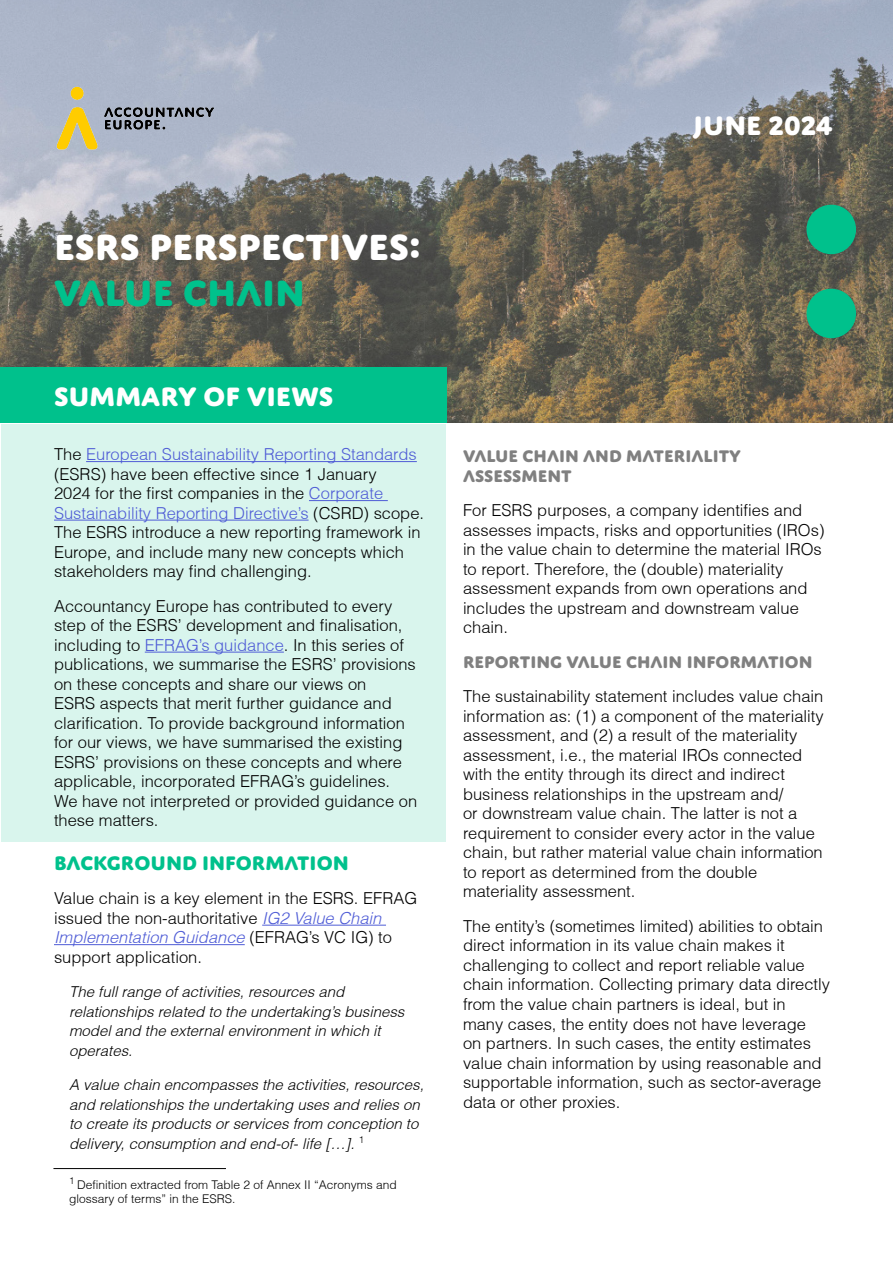
<style>
.page{position:relative;width:893px;height:1263px;background:#fff}
.page>*{position:absolute;margin:0;border:0;box-sizing:border-box;transform-origin:0 0}
.t1{font:39px "Domus Accountancy Europe";color:#fff}
.t2{font:39px "Domus Accountancy Europe";color:#00c18c}
.t3{font:800 28.5px "Domus Titling";color:#fff}
.t4{font:21px "Domus Accountancy Europe";color:#00c18c}
.t5{font:18px/19.5px "Domus Accountancy Europe";color:#808080}
.t6{font:300 16.5px/19.5px "Helvetica";color:#000}
.t7{font:italic 300 15px/19.5px "Helvetica";color:#000}
.t8{font:300 12px/13.5px "Helvetica";color:#000}
.t9{font:300 9.6px "Helvetica";color:#000}
.s1{color:#4f5cd6}
.s2{font-style:italic;color:#4f5cd6}
</style>
<div class="page">
<div style="left:1px;top:424px;width:445px;height:417px;background:#d9f5ed"></div>
<img style="left:0;top:0;width:893px;height:423px">
<img style="left:11px;top:60px;width:249px;height:111px">
<div style="left:807px;top:205px;width:48px;height:48px;background:#00c18c;border-radius:50%"></div>
<div style="left:806px;top:205px;width:50px;height:49px;border:2px solid #00c18c;border-radius:50%"></div>
<div style="left:807px;top:289px;width:48px;height:48px;background:#00c18c;border-radius:50%"></div>
<div style="left:806px;top:289px;width:50px;height:49px;border:2px solid #00c18c;border-radius:50%"></div>
<div style="left:0;top:367px;width:446px;height:56px;background:#00c18c"></div>
<hr style="left:86px;top:461px;width:331px;height:1px;background:#4f5cd6">
<hr style="left:309px;top:500px;width:79px;height:1px;background:#4f5cd6">
<hr style="left:54px;top:520px;width:255px;height:1px;background:#4f5cd6">
<hr style="left:145px;top:652px;width:139px;height:1px;background:#4f5cd6">
<hr style="left:262px;top:925px;width:124px;height:1px;background:#4f5cd6">
<hr style="left:54px;top:944px;width:191px;height:1px;background:#4f5cd6">
<hr style="left:53px;top:1168px;width:173px;height:1px;background:#000">
<p class="t1" style="left:54px;top:223px;width:368px">ESRS PERSPECTIVES:</p>
<p class="t2" style="left:54px;top:269px;width:253px">VALUE CHAIN</p>
<p class="t3" style="left:54px;top:379px;width:281px">SUMMARY OF VIEWS</p>
<p class="t6" style="left:54px;top:445px;width:372px">The <span class="s1">European Sustainability Reporting Standards </span>(ESRS) have been effective since 1 January<br>2024 for the first companies in the <span class="s1">Corporate Sustainability Reporting Directive’s</span> (CSRD) scope.<br>The ESRS introduce a new reporting framework in Europe, and include many new concepts which stakeholders may find challenging.</p>
<p class="t6" style="left:54px;top:596px;width:365px">Accountancy Europe has contributed to every step of the ESRS’ development and finalisation, including to <span class="s1">EFRAG’s guidance</span>. In this series of publications, we summarise the ESRS’ provisions on these concepts and share our views on<br>ESRS aspects that merit further guidance and clarification. To provide background information for our views, we have summarised the existing ESRS’ provisions on these concepts and where applicable, incorporated EFRAG’s guidelines.<br>We have not interpreted or provided guidance on these matters.</p>
<p class="t4" style="left:54px;top:850px;width:296px">BACKGROUND INFORMATION</p>
<p class="t6" style="left:54px;top:889px;width:365px">Value chain is a key element in the ESRS. EFRAG issued the non-authoritative <span class="s2">IG2 Value Chain Implementation Guidance</span> (EFRAG’s VC IG) to support application.</p>
<p class="t7" style="left:69px;top:982px;width:337px">The full range of activities, resources and relationships related to the undertaking’s business model and the external environment in which it operates.</p>
<p class="t7" style="left:69px;top:1075px;width:356px">A value chain encompasses the activities, resources, and relationships the undertaking uses and relies on to create its products or services from conception to delivery, consumption and end-of- life […]. <sup>1</sup></p>
<p class="t9" style="left:69px;top:1174px;width:7px">1</p>
<p class="t8" style="left:69px;top:1178px;width:329px;text-indent:8px">Definition extracted from Table 2 of Annex II “Acronyms and glossary of terms” in the ESRS.</p>
<p class="t3" style="left:693px;top:108px;width:141px">JUNE 2024</p>
<p class="t5" style="left:463px;top:446px;width:280px">VALUE CHAIN AND MATERIALITY<br>ASSESSMENT</p>
<p class="t6" style="left:463px;top:501px;width:363px">For ESRS purposes, a company identifies and assesses impacts, risks and opportunities (IROs) in the value chain to determine the material IROs to report. Therefore, the (double) materiality assessment expands from own operations and includes the upstream and downstream value chain.</p>
<p class="t5" style="left:463px;top:652px;width:351px">REPORTING VALUE CHAIN INFORMATION</p>
<p class="t6" style="left:463px;top:687px;width:362px">The sustainability statement includes value chain information as: (1) a component of the materiality assessment, and (2) a result of the materiality assessment, i.e., the material IROs connected with the entity through its direct and indirect business relationships in the upstream and/<br>or downstream value chain. The latter is not a requirement to consider every actor in the value chain, but rather material value chain information to report as determined from the double materiality assessment.</p>
<p class="t6" style="left:463px;top:916px;width:369px">The entity’s (sometimes limited) abilities to obtain direct information in its value chain makes it challenging to collect and report reliable value chain information. Collecting primary data directly from the value chain partners is ideal, but in many cases, the entity does not have leverage<br>on partners. In such cases, the entity estimates value chain information by using reasonable and supportable information, such as sector-average data or other proxies.</p>
</div>
